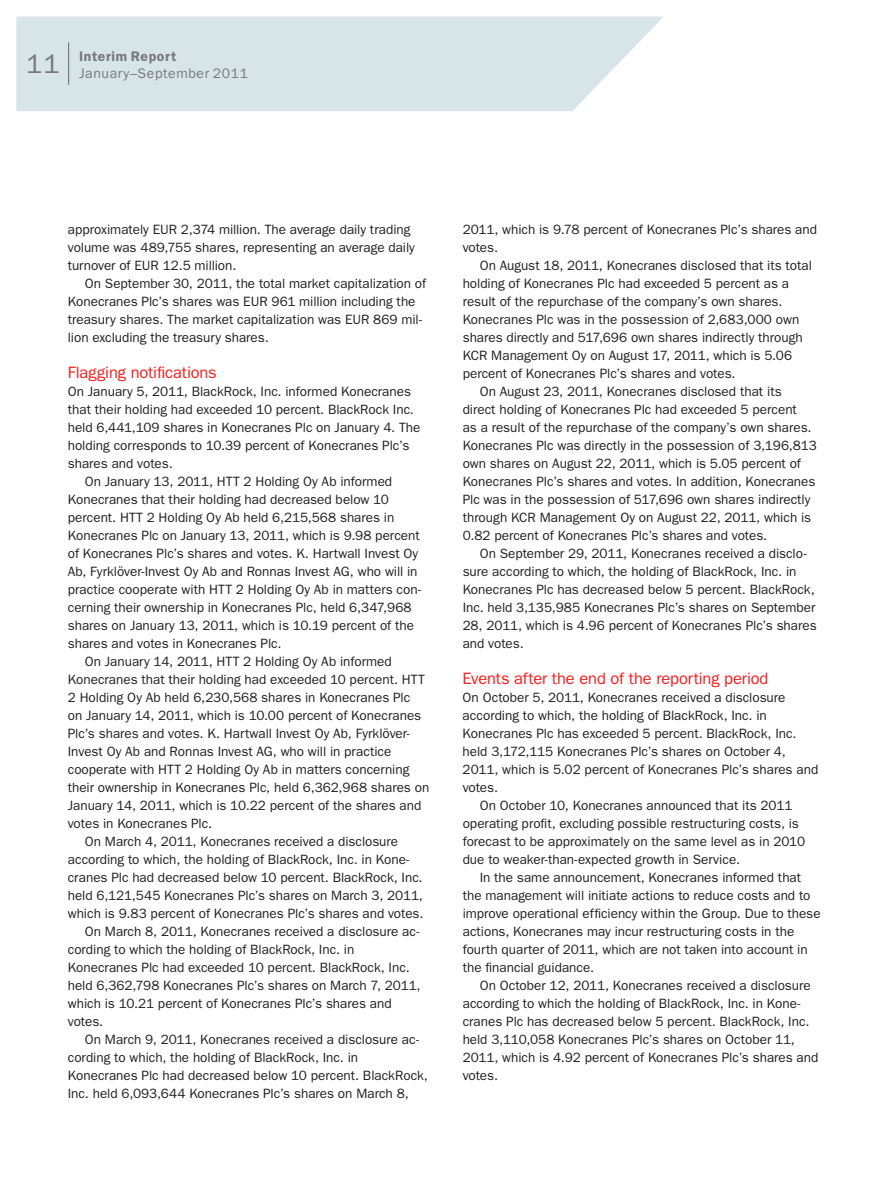
<style>
.page{position:relative;width:893px;height:1191px;background:#fff}
.page>*{position:absolute;margin:0;border:0;box-sizing:border-box;transform-origin:0 0}
.t1{font:16.5px "ITC Franklin Gothic Std";letter-spacing:-.01em;color:#f71c1c}
.t2{font:13.95px/17px "ITC Franklin Gothic Std";letter-spacing:.045em;color:#76787b}
.t3{font:13.5px/18px "ITC Franklin Gothic Std";color:#231f20}
.s1{font-size:27px}
.s2{font-weight:600}
</style>
<div class="page">
<svg style="left:16px;top:16px;width:647px;height:95px;background:#dae6e9"></svg>
<hr style="left:68px;top:42px;width:1px;height:43px;background:#76787b">
<p class="t2" style="left:79px;top:48px;width:171px;text-indent:-53px"><span class="s1">11</span> <span class="s2">Interim Report<br></span>January–September 2011</p>
<p class="t3" style="left:68px;top:221px;width:349px;text-indent:113px">2,374 million. The average daily trading volume was 489,755 shares, representing an average daily turnover of EUR</p>
<p class="t3" style="left:68px;top:221px;width:94px">approximately EUR</p>
<p class="t3" style="left:163px;top:257px;width:75px">12.5 million.</p>
<p class="t3" style="left:85px;top:275px;width:343px">On September 30, 2011, the total market capitalization of</p>
<p class="t3" style="left:68px;top:292px;width:185px">Konecranes Plc’s shares was EUR</p>
<p class="t3" style="left:68px;top:292px;width:349px;text-indent:204px">961 million including the treasury shares. The market capitalization was EUR</p>
<p class="t3" style="left:373px;top:310px;width:50px">869 mil-</p>
<p class="t3" style="left:68px;top:328px;width:202px">lion excluding the treasury shares.</p>
<p class="t1" style="left:68px;top:363px;width:150px">Flagging notifications</p>
<p class="t3" style="left:68px;top:383px;width:345px">On January 5, 2011, BlackRock, Inc. informed Konecranes</p>
<p class="t3" style="left:68px;top:401px;width:348px">that their holding had exceeded 10 percent. BlackRock Inc.</p>
<p class="t3" style="left:68px;top:419px;width:354px">held 6,441,109 shares in Konecranes Plc on January 4. The</p>
<p class="t3" style="left:68px;top:437px;width:343px">holding corresponds to 10.39 percent of Konecranes Plc’s</p>
<p class="t3" style="left:68px;top:455px;width:106px">shares and votes.</p>
<p class="t3" style="left:85px;top:472px;width:141px">On January 13, 2011, HTT</p>
<p class="t3" style="left:68px;top:472px;width:326px;text-indent:176px">2 Holding Oy Ab informed<br>Konecranes that their holding had decreased below 10 percent. HTT</p>
<p class="t3" style="left:68px;top:508px;width:353px;text-indent:79px">2 Holding Oy Ab held 6,215,568 shares in Konecranes Plc on January 13, 2011, which is 9.98 percent of Konecranes Plc’s shares and votes. K. H artwall Invest Oy Ab, Fyrklöver-Invest Oy Ab and Ronnas Invest AG, who will in practice cooperate with HTT</p>
<p class="t3" style="left:236px;top:580px;width:187px">2 Holding Oy Ab in matters con-</p>
<p class="t3" style="left:68px;top:598px;width:345px">cerning their ownership in Konecranes Plc, held 6,347,968</p>
<p class="t3" style="left:68px;top:616px;width:348px">shares on January 13, 2011, which is 10.19 percent of the</p>
<p class="t3" style="left:68px;top:634px;width:215px">shares and votes in Konecranes Plc.</p>
<p class="t3" style="left:85px;top:652px;width:140px">On January 14, 2011, HTT</p>
<p class="t3" style="left:68px;top:652px;width:355px;text-indent:175px">2 Holding Oy Ab informed Konecranes that their holding had exceeded 10 percent. HTT<br>2 Holding Oy Ab held 6,230,568 shares in Konecranes Plc on January 14, 2011, which is 10.00 percent of Konecranes Plc’s shares and votes. K. H artwall Invest Oy Ab, Fyrklöver-Invest Oy Ab and Ronnas Invest AG, who will in practice cooperate with HTT</p>
<p class="t3" style="left:185px;top:760px;width:226px">2 Holding Oy Ab in matters concerning</p>
<p class="t3" style="left:68px;top:778px;width:363px">their ownership in Konecranes Plc, held 6,362,968 shares on</p>
<p class="t3" style="left:68px;top:796px;width:355px">January 14, 2011, which is 10.22 percent of the shares and</p>
<p class="t3" style="left:68px;top:814px;width:146px">votes in Konecranes Plc.</p>
<p class="t3" style="left:85px;top:832px;width:315px">On March 4, 2011, Konecranes received a disclosure</p>
<p class="t3" style="left:68px;top:850px;width:343px">according to which, the holding of BlackRock, Inc. in Kone-</p>
<p class="t3" style="left:68px;top:868px;width:356px">cranes Plc had decreased below 10 percent. BlackRock, Inc.</p>
<p class="t3" style="left:68px;top:886px;width:357px">held 6,121,545 Konecranes Plc’s shares on March 3, 2011,</p>
<p class="t3" style="left:68px;top:904px;width:357px">which is 9.83 percent of Konecranes Plc’s shares and votes.</p>
<p class="t3" style="left:85px;top:922px;width:336px">On March 8, 2011, Konecranes received a disclosure ac-</p>
<p class="t3" style="left:68px;top:940px;width:288px">cording to which the holding of BlackRock, Inc. in</p>
<p class="t3" style="left:68px;top:958px;width:343px">Konecranes Plc had exceeded 10 percent. BlackRock, Inc.</p>
<p class="t3" style="left:68px;top:976px;width:354px">held 6,362,798 Konecranes Plc’s shares on March 7, 2011,</p>
<p class="t3" style="left:68px;top:994px;width:325px">which is 10.21 percent of Konecranes Plc’s shares and</p>
<p class="t3" style="left:68px;top:1012px;width:37px">votes.</p>
<p class="t3" style="left:85px;top:1030px;width:336px">On March 9, 2011, Konecranes received a disclosure ac-</p>
<p class="t3" style="left:68px;top:1048px;width:292px">cording to which, the holding of BlackRock, Inc. in</p>
<p class="t3" style="left:68px;top:1066px;width:362px">Konecranes Plc had decreased below 10 percent. BlackRock,</p>
<p class="t3" style="left:68px;top:1084px;width:342px">Inc. held 6,093,644 Konecranes Plc’s shares on March 8,</p>
<p class="t3" style="left:463px;top:220px;width:356px">2011, which is 9.78 percent of Konecranes Plc’s shares and votes.</p>
<p class="t3" style="left:480px;top:256px;width:334px">On August 18, 2011, Konecranes disclosed that its total</p>
<p class="t3" style="left:463px;top:274px;width:328px">holding of Konecranes Plc had exceeded 5 percent as a</p>
<p class="t3" style="left:463px;top:292px;width:321px">result of the repurchase of the company’s own shares.</p>
<p class="t3" style="left:463px;top:310px;width:338px">Konecranes Plc was in the possession of 2,683,000 own</p>
<p class="t3" style="left:463px;top:328px;width:342px">shares directly and 517,696 own shares indirectly through</p>
<p class="t3" style="left:463px;top:346px;width:331px">KCR Management Oy on August 17, 2011, which is 5.06</p>
<p class="t3" style="left:463px;top:364px;width:274px">percent of Konecranes Plc’s shares and votes.</p>
<p class="t3" style="left:480px;top:382px;width:303px">On August 23, 2011, Konecranes disclosed that its</p>
<p class="t3" style="left:463px;top:400px;width:336px">direct holding of Konecranes Plc had exceeded 5 percent</p>
<p class="t3" style="left:463px;top:418px;width:350px">as a result of the repurchase of the company’s own shares.</p>
<p class="t3" style="left:463px;top:436px;width:356px">Konecranes Plc was directly in the possession of 3,196,813</p>
<p class="t3" style="left:463px;top:454px;width:340px">own shares on August 22, 2011, which is 5.05 percent of</p>
<p class="t3" style="left:463px;top:472px;width:354px">Konecranes Plc’s shares and votes. In addition, Konecranes</p>
<p class="t3" style="left:463px;top:490px;width:349px">Plc was in the possession of 517,696 own shares indirectly</p>
<p class="t3" style="left:463px;top:508px;width:350px">through KCR Management Oy on August 22, 2011, which is</p>
<p class="t3" style="left:463px;top:526px;width:306px">0.82 percent of Konecranes Plc’s shares and votes.</p>
<p class="t3" style="left:480px;top:544px;width:328px">On September 29, 2011, Konecranes received a disclo-</p>
<p class="t3" style="left:463px;top:562px;width:335px">sure according to which, the holding of BlackRock, Inc. in</p>
<p class="t3" style="left:463px;top:580px;width:354px">Konecranes Plc has decreased below 5 percent. BlackRock,</p>
<p class="t3" style="left:463px;top:598px;width:354px">Inc. held 3,135,985 Konecranes Plc’s shares on September</p>
<p class="t3" style="left:463px;top:616px;width:356px">28, 2011, which is 4.96 percent of Konecranes Plc’s shares</p>
<p class="t3" style="left:463px;top:634px;width:63px">and votes.</p>
<p class="t1" style="left:463px;top:669px;width:307px">Events after the end of the reporting period</p>
<p class="t3" style="left:463px;top:689px;width:324px">On October 5, 2011, Konecranes received a disclosure</p>
<p class="t3" style="left:463px;top:707px;width:306px">according to which, the holding of BlackRock, Inc. in</p>
<p class="t3" style="left:463px;top:725px;width:335px">Konecranes Plc has exceeded 5 percent. BlackRock, Inc.</p>
<p class="t3" style="left:463px;top:743px;width:325px">held 3,172,115 Konecranes Plc’s shares on October 4,</p>
<p class="t3" style="left:463px;top:761px;width:357px">2011, which is 5.02 percent of Konecranes Plc’s shares and</p>
<p class="t3" style="left:463px;top:778px;width:37px">votes.</p>
<p class="t3" style="left:480px;top:796px;width:314px">On October 10, Konecranes announced that its 2011</p>
<p class="t3" style="left:463px;top:814px;width:338px">operating profit, excluding possible restructuring costs, is</p>
<p class="t3" style="left:463px;top:832px;width:344px">forecast to be approximately on the same level as in 2010</p>
<p class="t3" style="left:463px;top:850px;width:279px">due to weaker-than-expected growth in Service.</p>
<p class="t3" style="left:480px;top:868px;width:323px">In the same announcement, Konecranes informed that</p>
<p class="t3" style="left:463px;top:886px;width:349px">the management will initiate actions to reduce costs and to</p>
<p class="t3" style="left:463px;top:904px;width:359px">improve operational efficiency within the Group. Due to these</p>
<p class="t3" style="left:463px;top:922px;width:333px">actions, Konecranes may incur restructuring costs in the</p>
<p class="t3" style="left:463px;top:940px;width:346px">fourth quarter of 2011, which are not taken into account in</p>
<p class="t3" style="left:463px;top:958px;width:133px">the financial guidance.</p>
<p class="t3" style="left:480px;top:976px;width:332px">On October 12, 2011, Konecranes received a disclosure</p>
<p class="t3" style="left:463px;top:994px;width:339px">according to which the holding of BlackRock, Inc. in Kone-</p>
<p class="t3" style="left:463px;top:1012px;width:348px">cranes Plc has decreased below 5 percent. BlackRock, Inc.</p>
<p class="t3" style="left:463px;top:1030px;width:334px">held 3,110,058 Konecranes Plc’s shares on October 11,</p>
<p class="t3" style="left:463px;top:1048px;width:357px">2011, which is 4.92 percent of Konecranes Plc’s shares and</p>
<p class="t3" style="left:463px;top:1066px;width:37px">votes.</p>
</div>
